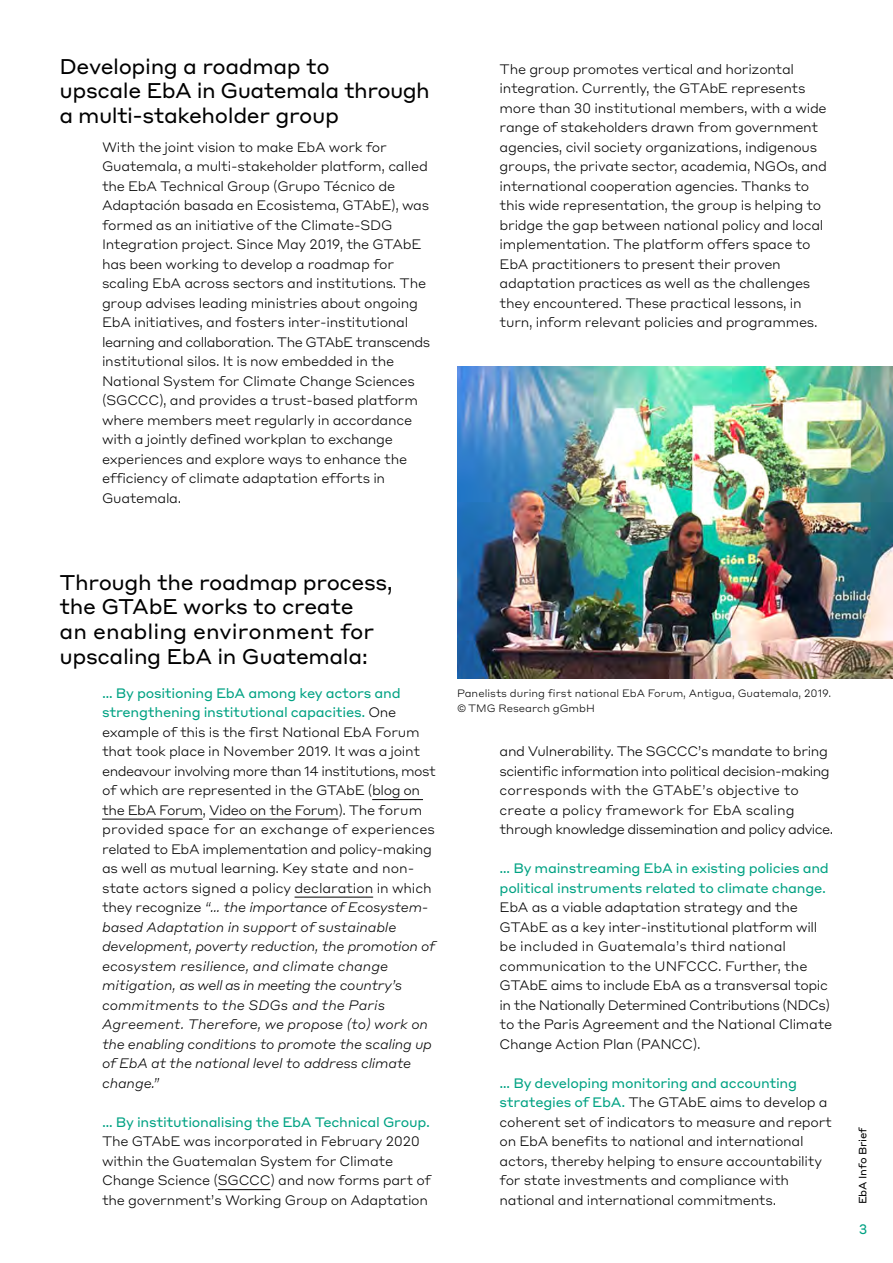
<style>
.page{position:relative;width:893px;height:1263px;background:#fff}
.page>*{position:absolute;margin:0;border:0;box-sizing:border-box;transform-origin:0 0}
.Subhead__column{font:21px/24.8px "Styrene A";letter-spacing:-.02em;color:#000}
.t1{font:300 13.5px/19.5px "Styrene A";letter-spacing:-.02em;color:#000}
.t2{font:13.5px "Styrene A";color:#00a283}
.Fine_Print{font:300 10.5px "Styrene A";color:#000}
.t3{font:10.5px "Styrene A";letter-spacing:-.02em;color:#000}
.s1{font-weight:400;color:#00a283}
.s2{font-style:italic}
</style>
<div class="page">
<hr style="left:372px;top:799px;width:51px;height:1px;background:#000">
<hr style="left:102px;top:819px;width:101px;height:1px;background:#000">
<hr style="left:209px;top:819px;width:129px;height:1px;background:#000">
<hr style="left:295px;top:897px;width:78px;height:1px;background:#000">
<hr style="left:218px;top:1189px;width:52px;height:1px;background:#000">
<img style="left:457px;top:366px;width:436px;height:312px">
<p class="Subhead__column" style="left:60px;top:52px;width:372px">Developing a roadmap to<br>upscale EbA in Guatemala through a multi-stakeholder group</p>
<p class="t1" style="left:102px;top:136px;width:330px">With the joint vision to make EbA work for Guatemala, a multi-stakeholder platform, called the EbA Technical Group (Grupo Técnico de Adaptación basada en Ecosistema, GTAbE), was formed as an initiative of the Climate-SDG Integration project. Since May 2019, the GTAbE has been working to develop a roadmap for scaling EbA across sectors and institutions. The group advises leading ministries about ongoing EbA initiatives, and fosters inter-institutional learning and collaboration. The GTAbE transcends institutional silos. It is now embedded in the National System for Climate Change Sciences (SGCCC), and provides a trust-based platform where members meet regularly in accordance with a jointly defined workplan to exchange experiences and explore ways to enhance the efficiency of climate adaptation efforts in Guatemala.</p>
<p class="t1" style="left:500px;top:58px;width:329px">The group promotes vertical and horizontal integration. Currently, the GTAbE represents more than 30 institutional members, with a wide range of stakeholders drawn from government agencies, civil society organizations, indigenous groups, the private sector, academia, NGOs, and international cooperation agencies. Thanks to this wide representation, the group is helping to bridge the gap between national policy and local implementation. The platform offers space to EbA practitioners to present their proven adaptation practices as well as the challenges they encountered. These practical lessons, in turn, inform relevant policies and programmes.</p>
<p class="Subhead__column" style="left:60px;top:568px;width:335px">Through the roadmap process, the GTAbE works to create<br>an enabling environment for upscaling EbA in Guatemala:</p>
<p class="t1" style="left:102px;top:682px;width:335px"><span class="s1">… By positioning EbA among key actors and strengthening institutional capacities.</span> One example of this is the first National EbA Forum that took place in November 2019. It was a joint endeavour involving more than 14 institutions, most of which are represented in the GTAbE (blog on the EbA Forum, Video on the Forum). The forum provided space for an exchange of experiences related to EbA implementation and policy-making as well as mutual learning. Key state and non&shy;state actors signed a policy declaration in which they recognize <span class="s2">“… the importance of Ecosystem&shy;based Adaptation in support of sustainable development, poverty reduction, the promotion of ecosystem resilience, and climate change mitigation, as well as in meeting the country’s commitments to the SDGs and the Paris Agreement. Therefore, we propose (to) work on the enabling conditions to promote the scaling up of EbA at the national level to address climate change.”</span></p>
<p class="t1" style="left:102px;top:1111px;width:330px"><span class="s1">… By institutionalising the EbA Technical Group.<br></span>The GTAbE was incorporated in February 2020 within the Guatemalan System for Climate Change Science (SGCCC) and now forms part of the government’s Working Group on Adaptation</p>
<p class="Fine_Print" style="left:457px;top:684px;width:376px">Panelists during first national EbA Forum, Antigua, Guatemala, 2019.</p>
<p class="Fine_Print" style="left:457px;top:699px;width:139px">© TMG Research gGmbH</p>
<p class="t1" style="left:500px;top:740px;width:335px">and Vulnerability. The SGCCC’s mandate to bring scientific information into political decision-making corresponds with the GTAbE’s objective to create a policy framework for EbA scaling through knowledge dissemination and policy advice.</p>
<p class="t1" style="left:500px;top:857px;width:334px"><span class="s1">… By mainstreaming EbA in existing policies and political instruments related to climate change.<br></span>EbA as a viable adaptation strategy and the GTAbE as a key inter-institutional platform will be included in Guatemala’s third national communication to the UNFCCC. Further, the GTAbE aims to include EbA as a transversal topic in the Nationally Determined Contributions (NDCs) to the Paris Agreement and the National Climate Change Action Plan (PANCC).</p>
<p class="t1" style="left:500px;top:1072px;width:334px"><span class="s1">… By developing monitoring and accounting strategies of EbA.</span> The GTAbE aims to develop a coherent set of indicators to measure and report on EbA benefits to national and international actors, thereby helping to ensure accountability for state investments and compliance with national and international commitments.</p>
<p class="t3" style="left:854px;top:1204px;width:79px;rotate:-90deg">EbA Info Brief</p>
<p class="t2" style="left:859px;top:1218px;width:10px">3</p>
</div>
